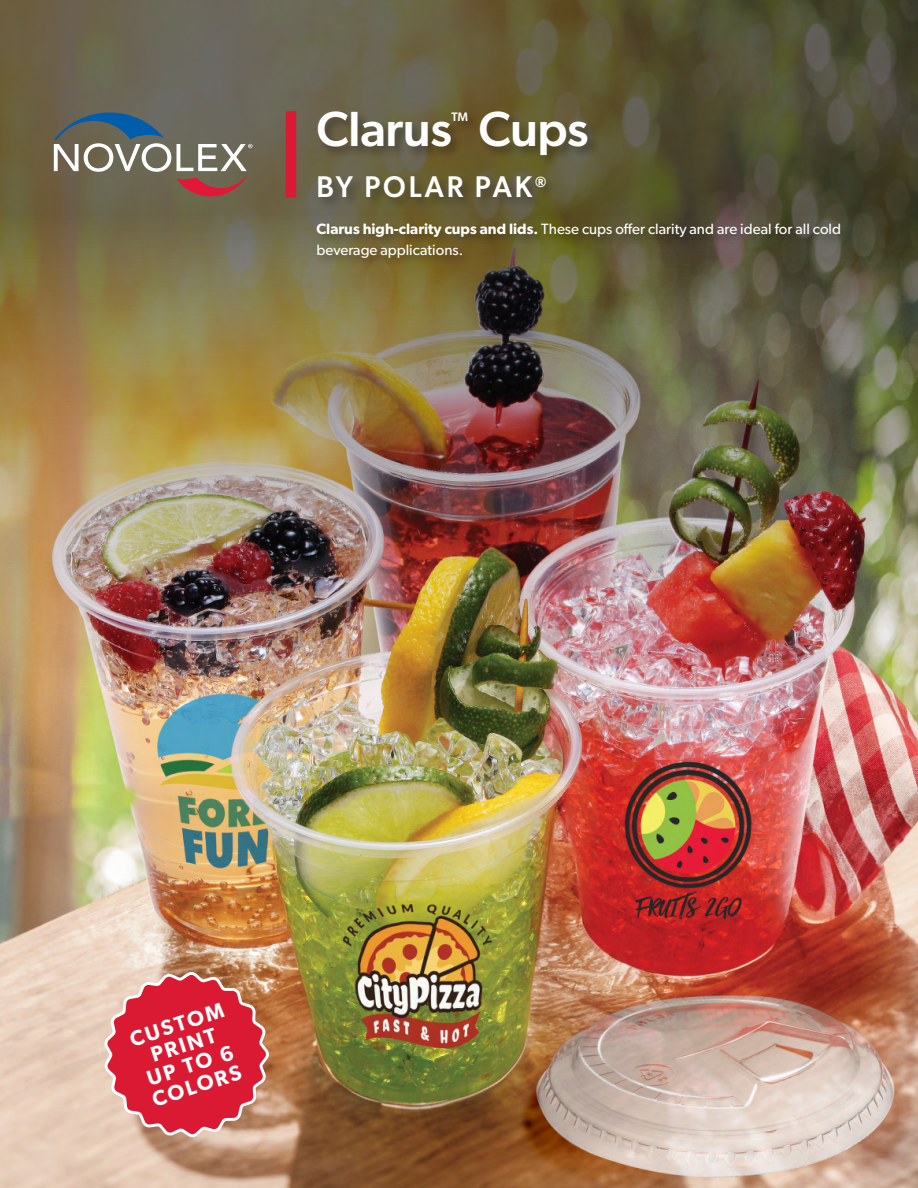
<style>
.page{position:relative;width:918px;height:1188px;background:#fff}
.page>*{position:absolute;margin:0;border:0;box-sizing:border-box;transform-origin:0 0}
.t1{font:500 49.5px "Gibson";letter-spacing:-.01em;color:#fff}
.t2{font:500 30px "Gibson";letter-spacing:.1em;color:#fff;scale:.96 1}
.t3{font:600 21.45px/21.5px "Gibson";color:#fff;text-align:center}
.t4{font:500 21px "Gibson";color:#fff}
.t5{font:15px/21px "Gibson";color:#fff}
.s1{font-weight:600}
</style>
<div class="page">
<img style="left:0;top:0;width:918px;height:1188px">
<svg style="left:54px;top:112px;width:199px;height:84px;background:#78736a"></svg>
<div style="left:315px;top:174px;width:242px;height:36px;background:#000;opacity:.3"></div>
<div style="left:286px;top:111px;width:10px;height:87px;background:#da1a32"></div>
<div style="left:315px;top:221px;width:537px;height:48px;background:#000;opacity:.3"></div>
<div style="left:315px;top:109px;width:285px;height:59px;background:#000;opacity:.3"></div>
<svg style="left:101px;top:969px;width:171px;height:171px;background:#d95258"></svg>
<h1 class="t1" style="left:317px;top:100px;width:137px">Clarus</h1>
<h3 class="t4" style="left:451px;top:107px;width:20px">™</h3>
<h1 class="t1" style="left:479px;top:100px;width:111px">Cups</h1>
<h2 class="t2" style="left:317px;top:169px;width:241px">BY POLAR PAK<sup>®</sup></h2>
<p class="t5" style="left:317px;top:218px;width:526px"><span class="s1">Clarus high-clarity cups and lids.</span> These cups offer clarity and are ideal for all cold beverage applications.</p>
<h3 class="t3" style="left:127px;top:1029px;width:99px;rotate:-18deg">CUSTOM<br>PRINT<br>UP TO 6<br>COLORS</h3>
</div>
